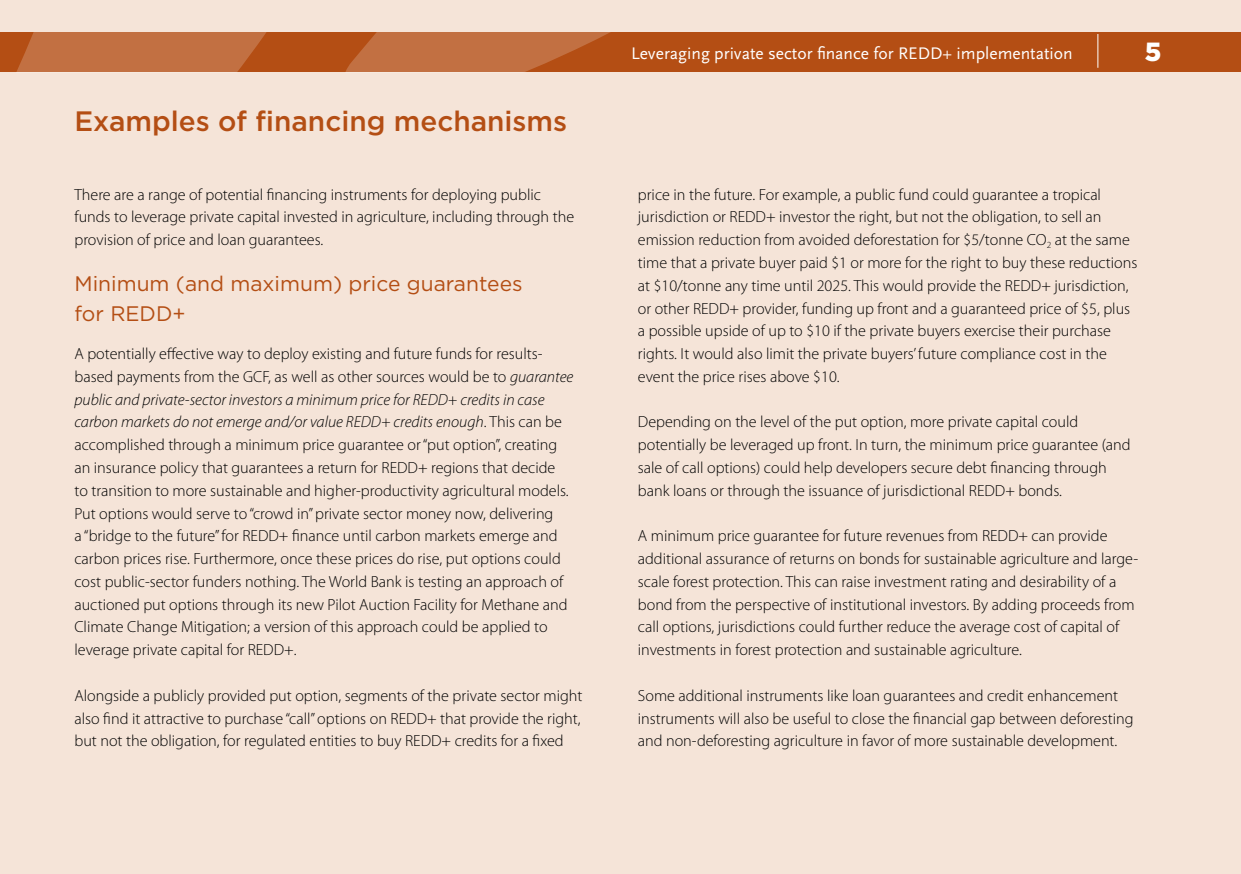
<style>
.page{position:relative;width:1241px;height:874px;background:#fff}
.page>*{position:absolute;margin:0;border:0;box-sizing:border-box;transform-origin:0 0}
.t1{font:500 28px "Gotham";color:#b44e14}
.t2{font:900 26.25px "Gotham";color:#fff}
.t3{font:21px/29.8px "Gotham";color:#b44e14}
.t4{font:17.5px "Scala Sans Pro";color:#fff}
.t5{font:300 16.1px/22.8px "Myriad Pro";color:#000}
.s1{font-style:italic}
</style>
<div class="page">
<div style="left:0;top:0;width:1240px;height:873px;background:#f5e4d8"></div>
<div style="left:0;top:32px;width:1240px;height:40px;background:#b44e14"></div>
<svg style="left:16px;top:32px;width:595px;height:40px"></svg>
<hr style="left:1097px;top:34px;width:1px;height:34px;background:#fff">
<h1 class="t1" style="left:74px;top:103px;width:494px">Examples of financing mechanisms</h1>
<p class="t5" style="left:74px;top:183px;width:501px">There are a range of potential financing instruments for deploying public funds to leverage private capital invested in agriculture, including through the provision of price and loan guarantees.</p>
<h3 class="t3" style="left:74px;top:268px;width:449px">Minimum (and maximum) price guarantees for REDD+</h3>
<p class="t5" style="left:74px;top:342px;width:500px">A potentially effective way to deploy existing and future funds for results&shy;based payments from the GCF, as well as other sources would be to <span class="s1">guarantee public and private-sector investors a minimum price for REDD+ credits in case carbon markets do not emerge and/or value REDD+ credits enough</span>. This can be accomplished through a minimum price guarantee or “put option”, creating an insurance policy that guarantees a return for REDD+ regions that decide<br>to transition to more sustainable and higher-productivity agricultural models.<br>Put options would serve to “crowd in” private sector money now, delivering<br>a “bridge to the future” for REDD+ finance until carbon markets emerge and carbon prices rise. Furthermore, once these prices do rise, put options could cost public-sector funders nothing. The World Bank is testing an approach of auctioned put options through its new Pilot Auction Facility for Methane and Climate Change Mitigation; a version of this approach could be applied to leverage private capital for REDD+.</p>
<p class="t5" style="left:74px;top:684px;width:509px;text-align:justify">Alongside a publicly provided put option, segments of the private sector might also find it attractive to purchase “call” options on REDD+ that provide the right, but not the obligation, for regulated entities to buy REDD+ credits for a fixed</p>
<p class="t4" style="left:631px;top:43px;width:443px">Leveraging private sector finance for REDD+ implementation</p>
<h2 class="t2" style="left:1144px;top:33px;width:18px">5</h2>
<p class="t5" style="left:637px;top:183px;width:501px">price in the future. For example, a public fund could guarantee a tropical jurisdiction or REDD+ investor the right, but not the obligation, to sell an emission reduction from avoided deforestation for $5/tonne CO<sub>2</sub> at the same time that a private buyer paid $1 or more for the right to buy these reductions at $10/tonne any time until 2025. This would provide the REDD+ jurisdiction, or other REDD+ provider, funding up front and a guaranteed price of $5, plus a possible upside of up to $10 if the private buyers exercise their purchase rights. It would also limit the private buyers’ future compliance cost in the event the price rises above $10.</p>
<p class="t5" style="left:637px;top:411px;width:494px">Depending on the level of the put option, more private capital could potentially be leveraged up front. In turn, the minimum price guarantee (and sale of call options) could help developers secure debt financing through bank loans or through the issuance of jurisdictional REDD+ bonds.</p>
<p class="t5" style="left:637px;top:524px;width:502px">A minimum price guarantee for future revenues from REDD+ can provide additional assurance of returns on bonds for sustainable agriculture and large&shy;scale forest protection. This can raise investment rating and desirability of a bond from the perspective of institutional investors. By adding proceeds from call options, jurisdictions could further reduce the average cost of capital of investments in forest protection and sustainable agriculture.</p>
<p class="t5" style="left:637px;top:684px;width:497px">Some additional instruments like loan guarantees and credit enhancement instruments will also be useful to close the financial gap between deforesting and non-deforesting agriculture in favor of more sustainable development.</p>
</div>
